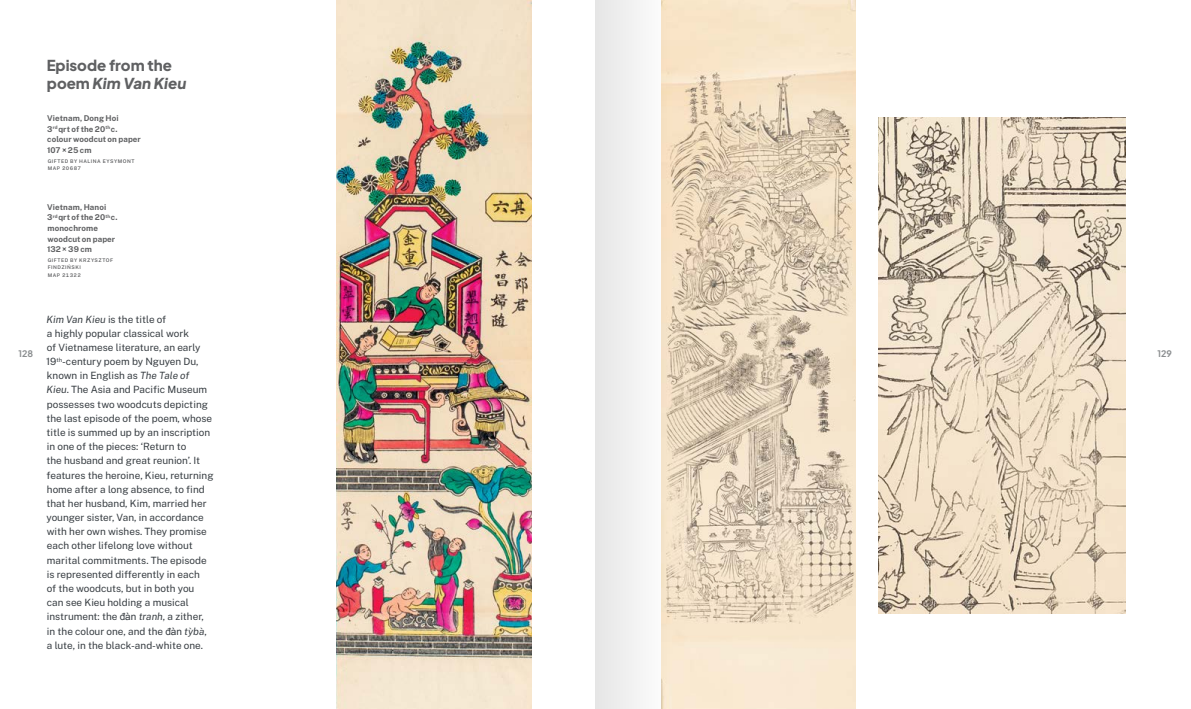
<style>
.page{position:relative;width:1191px;height:709px;background:#fff}
.page>*{position:absolute;margin:0;border:0;box-sizing:border-box;transform-origin:0 0}
._0500_MAIP_Obiekt{font:800 15px/17.7px "Plus Jakarta Sans";color:#5f6062}
._0010_MAIP_tekst_aka{font:10px/14.2px "Public Sans";color:#373d42}
.t1{font:700 9px "Plus Jakarta Sans";letter-spacing:.01em;color:#8b8e90}
._0510_MAIP_Obiekt{font:700 8px/10.6px "Public Sans";letter-spacing:.015em;color:#5f6062}
._0520_MAIP_Obiekt{font:600 5px/7.1px "Public Sans";letter-spacing:.1em;color:#5f6062}
.s1{font-style:italic}
.s2{font-family:"Arial Unicode MS"}
</style>
<div class="page">
<img style="left:336px;top:0;width:196px;height:709px">
<img style="left:670px;top:0;width:186px;height:709px">
<img style="left:878px;top:118px;width:247px;height:495px">
<svg style="left:595px;top:0;width:75px;height:709px;fill:#f1efef"></svg>
<p class="_0500_MAIP_Obiekt" style="left:47px;top:55px;width:141px">Episode from the poem <span class="s1">Kim Van Kieu</span></p>
<p class="_0510_MAIP_Obiekt" style="left:47px;top:112px;width:73px">Vietnam, Dong Hoi</p>
<p class="_0510_MAIP_Obiekt" style="left:47px;top:123px;width:72px">3<sup>rd</sup> qrt of the 20<sup>th</sup> c.</p>
<p class="_0510_MAIP_Obiekt" style="left:47px;top:134px;width:95px">colour woodcut on paper</p>
<p class="_0510_MAIP_Obiekt" style="left:47px;top:144px;width:46px">107× 25 cm</p>
<p class="_0520_MAIP_Obiekt" style="left:48px;top:157px;width:88px">GIFTED BY HALINA EYSYMONT</p>
<p class="_0520_MAIP_Obiekt" style="left:48px;top:164px;width:35px">MAP 20687</p>
<p class="_0510_MAIP_Obiekt" style="left:47px;top:201px;width:61px">Vietnam, Hanoi</p>
<p class="_0510_MAIP_Obiekt" style="left:47px;top:212px;width:72px">3<sup>rd</sup> qrt of the 20<sup>th</sup> c.</p>
<p class="_0510_MAIP_Obiekt" style="left:47px;top:222px;width:69px">monochrome woodcut on paper</p>
<p class="_0510_MAIP_Obiekt" style="left:47px;top:243px;width:46px">132× 39 cm</p>
<p class="_0520_MAIP_Obiekt" style="left:48px;top:257px;width:67px">GIFTED BY KRZYSZTOF<br>FINDZIŃSKI</p>
<p class="_0520_MAIP_Obiekt" style="left:48px;top:271px;width:35px">MAP 21322</p>
<p class="_0010_MAIP_tekst_aka" style="left:46px;top:311px;width:169px"><span class="s1">Kim Van Kieu</span> is the title of<br>a highly popular classical work<br>of Vietnamese literature, an early 19<sup>th</sup>-century poem by Nguyen Du, known in English as <span class="s1">The Tale of<br>Kieu</span>. The Asia and Pacific Museum possesses two woodcuts depicting the last episode of the poem, whose title is summed up by an inscription in one of the pieces: ‘Return to<br>the husband and great reunion’. It features the heroine, Kieu, returning home after a long absence, to find that her husband, Kim, married her younger sister, Van, in accordance with her own wishes. They promise each other lifelong love without marital commitments. The episode is represented differently in each<br>of the woodcuts, but in both you<br>can see Kieu holding a musical instrument: the <span class="s2">đàn</span> <span class="s1">tranh</span>, a zither, in the colour one, and the <span class="s2">đàn</span> <span class="s1">tỳbà</span>, a lute, in the black-and-white one.</p>
<p class="t1" style="left:18px;top:346px;width:16px">128</p>
<p class="t1" style="left:1157px;top:346px;width:16px">129</p>
</div>
